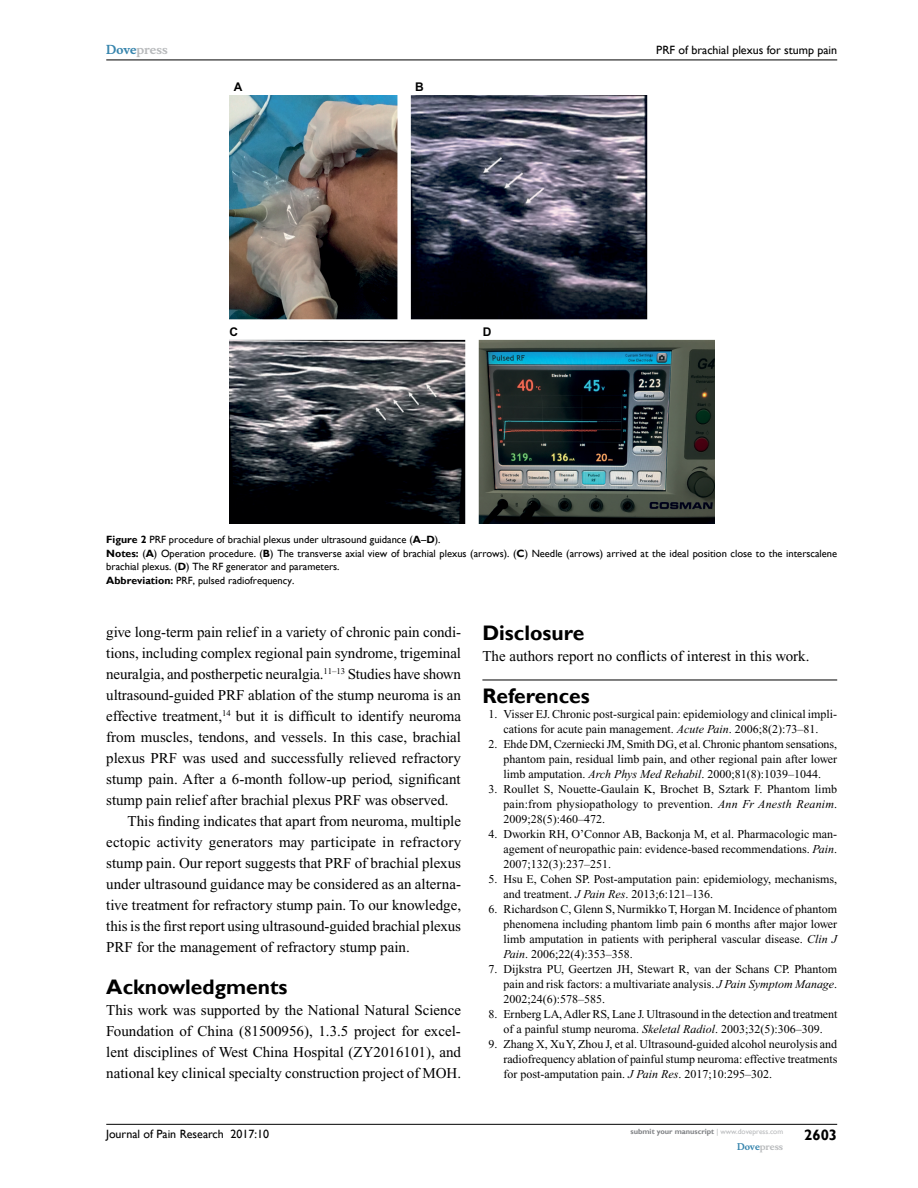
<style>
.page{position:relative;width:918px;height:1188px;background:#fff}
.page>*{position:absolute;margin:0;border:0;box-sizing:border-box;transform-origin:0 0}
.t1{font:700 21px "Gill Sans";color:#000}
.t2{font:15px/21px "Times New Roman";color:#000;text-align:justify}
.t3{font:700 15px "Gill Sans";color:#000}
.t4{font:12px/15px "Times New Roman";color:#000;text-align:justify}
.t5{font:12px "Gill Sans";color:#000}
.t6{font:700 12px "Musee";color:#b8babc}
.t7{font:700 12px "Arial";color:#000}
.t8{font:10.5px/13.5px "Gill Sans";color:#000}
.t9{font:700 9px "Musee";color:#b8babc}
.t10{font:700 7.5px "Gill Sans";color:#808285}
.s1{color:#3785ad}
.s2{font-weight:700}
.s3{font-style:italic}
.s4{font-weight:400;color:#b8babc}
</style>
<div class="page">
<hr style="left:106px;top:1124px;width:731px;height:1px;background:#000">
<hr style="left:106px;top:60px;width:731px;height:1px;background:#000">
<hr style="left:482px;top:680px;width:355px;height:1px;background:#000">
<img style="left:229px;top:96px;width:485px;height:428px">
<p class="t6" style="left:106px;top:43px;width:63px"><span class="s1">Dove</span>press</p>
<p class="t7" style="left:234px;top:78px;width:10px">A</p>
<p class="t7" style="left:415px;top:78px;width:10px">B</p>
<p class="t7" style="left:229px;top:323px;width:10px">C</p>
<p class="t7" style="left:483px;top:324px;width:10px">D</p>
<p class="t5" style="left:656px;top:43px;width:183px">PRF of brachial plexus for stump pain</p>
<p class="t8" style="left:106px;top:533px;width:732px"><span class="s2">Figure 2</span> PRF procedure of brachial plexus under ultrasound guidance (<span class="s2">A</span>–<span class="s2">D</span>).<br><span class="s2">Notes:</span> (<span class="s2">A</span>) Operation procedure. (<span class="s2">B</span>) The transverse axial view of brachial plexus (arrows). (<span class="s2">C</span>) Needle (arrows) arrived at the ideal position close to the interscalene brachial plexus. (<span class="s2">D</span>) The RF generator and parameters.<br><span class="s2">Abbreviation:</span> PRF, pulsed radiofrequency.</p>
<p class="t2" style="left:106px;top:622px;width:356px">give long-term pain relief in a variety of chronic pain condi-</p>
<p class="t2" style="left:106px;top:643px;width:356px">tions, including complex regional pain syndrome, trigeminal</p>
<p class="t2" style="left:106px;top:664px;width:356px">neuralgia, and postherpetic neuralgia.<sup>11–13</sup> Studies have shown</p>
<p class="t2" style="left:106px;top:685px;width:356px">ultrasound-guided PRF ablation of the stump neuroma is an</p>
<p class="t2" style="left:106px;top:706px;width:356px">effective treatment,<sup>14</sup> but it is difficult to identify neuroma</p>
<p class="t2" style="left:106px;top:727px;width:356px">from muscles, tendons, and vessels. In this case, brachial</p>
<p class="t2" style="left:106px;top:748px;width:356px">plexus PRF was used and successfully relieved refractory</p>
<p class="t2" style="left:106px;top:769px;width:356px">stump pain. After a 6-month follow-up period, significant</p>
<p class="t2" style="left:106px;top:790px;width:344px">stump pain relief after brachial plexus PRF was observed.</p>
<p class="t2" style="left:128px;top:811px;width:335px">This finding indicates that apart from neuroma, multiple</p>
<p class="t2" style="left:106px;top:832px;width:357px">ectopic activity generators may participate in refractory</p>
<p class="t2" style="left:106px;top:853px;width:356px">stump pain. Our report suggests that PRF of brachial plexus</p>
<p class="t2" style="left:106px;top:874px;width:356px">under ultrasound guidance may be considered as an alterna-</p>
<p class="t2" style="left:106px;top:895px;width:356px">tive treatment for refractory stump pain. To our knowledge,</p>
<p class="t2" style="left:106px;top:916px;width:356px">this is the first report using ultrasound-guided brachial plexus</p>
<p class="t2" style="left:106px;top:937px;width:305px">PRF for the management of refractory stump pain.</p>
<h1 class="t1" style="left:106px;top:975px;width:183px">Acknowledgments</h1>
<p class="t2" style="left:106px;top:1000px;width:356px">This work was supported by the National Natural Science Foundation of China (81500956), 1.3.5 project for excel&shy;lent disciplines of West China Hospital (ZY2016101), and national key clinical specialty construction project of MOH.</p>
<h1 class="t1" style="left:482px;top:620px;width:103px">Disclosure</h1>
<p class="t2" style="left:482px;top:646px;width:329px">The authors report no conflicts of interest in this work.</p>
<h1 class="t1" style="left:482px;top:683px;width:109px">References</h1>
<p class="t4" style="left:488px;top:707px;width:350px;text-align:center">1. Visser EJ. Chronic post-surgical pain: epidemiology and clinical impli&shy;cations for acute pain management. <span class="s3">Acute Pain</span>. 2006;8(2):73–81.</p>
<p class="t4" style="left:503px;top:737px;width:335px;text-indent:-15px">2. Ehde DM, Czerniecki JM, Smith DG, et al. Chronic phantom sensations, phantom pain, residual limb pain, and other regional pain after lower limb amputation. <span class="s3">Arch Phys Med Rehabil</span>. 2000;81(8):1039–1044.</p>
<p class="t4" style="left:503px;top:782px;width:335px;text-indent:-15px">3. Roullet S, Nouette-Gaulain K, Brochet B, Sztark F. Phantom limb pain:from physiopathology to prevention. <span class="s3">Ann Fr Anesth Reanim</span>.<br>2009;28(5):460–472.</p>
<p class="t4" style="left:503px;top:827px;width:335px;text-indent:-15px">4. Dworkin RH, O’Connor AB, Backonja M, et al. Pharmacologic man&shy;agement of neuropathic pain: evidence-based recommendations. <span class="s3">Pain</span>.<br>2007;132(3):237–251.</p>
<p class="t4" style="left:503px;top:872px;width:335px;text-indent:-15px">5. Hsu E, Cohen SP. Post-amputation pain: epidemiology, mechanisms, and treatment. <span class="s3">J Pain Res</span>. 2013;6:121–136.</p>
<p class="t4" style="left:503px;top:902px;width:335px;text-indent:-15px">6. Richardson C, Glenn S, Nurmikko T, Horgan M. Incidence of phantom phenomena including phantom limb pain 6 months after major lower limb amputation in patients with peripheral vascular disease. <span class="s3">Clin J Pain</span>. 2006;22(4):353–358.</p>
<p class="t4" style="left:503px;top:962px;width:335px;text-indent:-15px">7. Dijkstra PU, Geertzen JH, Stewart R, van der Schans CP. Phantom pain and risk factors: a multivariate analysis. <span class="s3">J Pain Symptom Manage</span>.<br>2002;24(6):578–585.</p>
<p class="t4" style="left:488px;top:1007px;width:351px;text-align:center">8. Ernberg LA, Adler RS, Lane J. Ultrasound in the detection and treatment of a painful stump neuroma. <span class="s3">Skeletal Radiol</span>. 2003;32(5):306–309.</p>
<p class="t4" style="left:503px;top:1037px;width:335px;text-indent:-15px">9. Zhang X, Xu Y, Zhou J, et al. Ultrasound-guided alcohol neurolysis and radiofrequency ablation of painful stump neuroma: effective treatments for post-amputation pain. <span class="s3">J Pain Res</span>. 2017;10:295–302.</p>
<p class="t5" style="left:106px;top:1127px;width:164px">Journal of Pain Research 2017:10</p>
<p class="t10" style="left:631px;top:1127px;width:154px">submit your manuscript <span class="s4">| www.dovepress.com</span></p>
<p class="t9" style="left:737px;top:1141px;width:48px"><span class="s1">Dove</span>press</p>
<p class="t3" style="left:804px;top:1126px;width:35px">2603</p>
</div>
